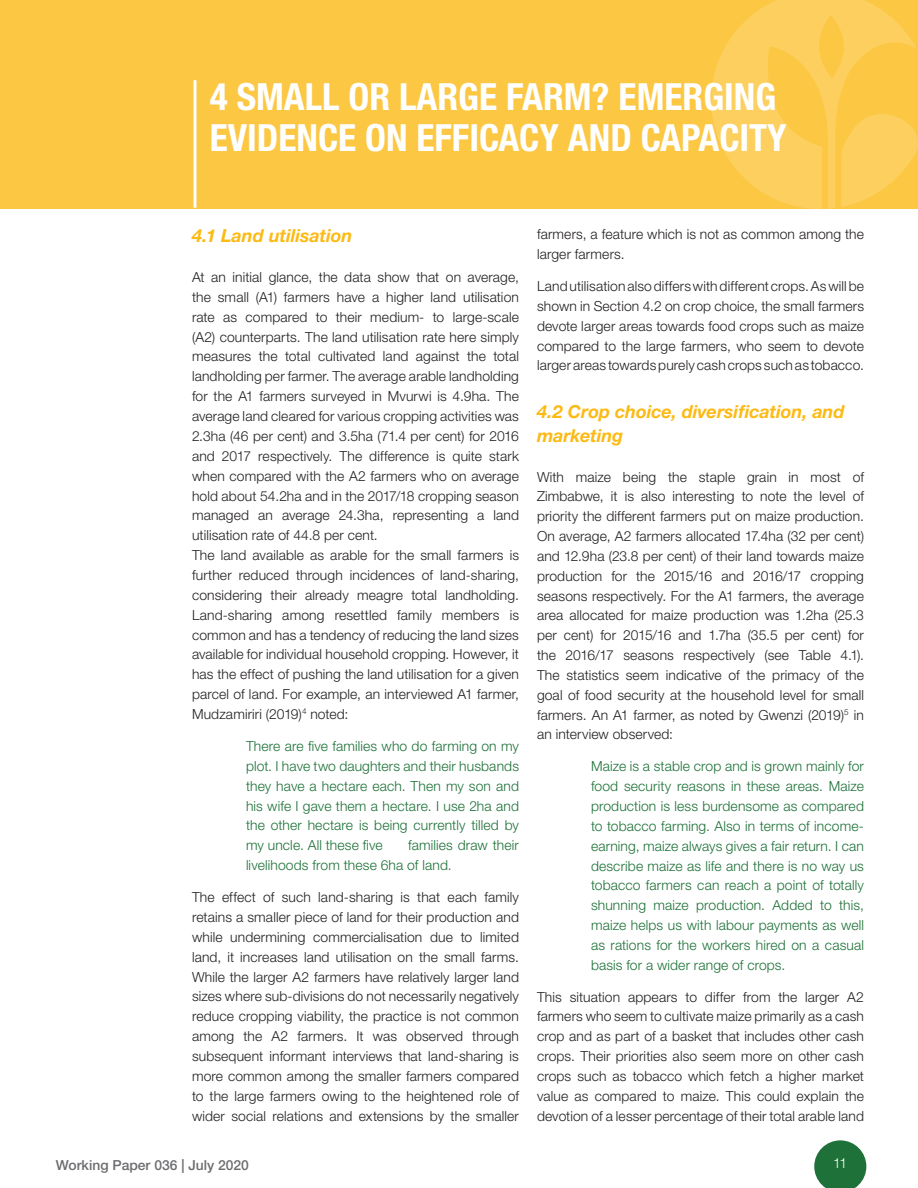
<style>
.page{position:relative;width:918px;height:1188px;background:#fff}
.page>*{position:absolute;margin:0;border:0;box-sizing:border-box;transform-origin:0 0}
.Chapter_title{font:700 condensed 37.5px/40.5px "Helvetica Neue LT Std";color:#fff}
.Chapters_Subtitle{font:italic 700 18px/24.3px "Helvetica Neue LT Std";color:#fcba13}
.Chapters_Subtitle-2{font:300 13.8px/19.8px "Helvetica Neue LT Std";letter-spacing:.01em;color:#231f20;text-align:justify}
.t1{font:300 13.8px/19.8px "Helvetica Neue LT Std";letter-spacing:.01em;color:#1e7138;text-align:justify}
.t2{font:500 13.8px "Helvetica Neue LT Std";color:#6c6d70}
.t3{font:300 13.8px "Helvetica Neue LT Std";color:#fff}
</style>
<div class="page">
<svg style="left:814px;top:1140px;width:52px;height:48px"></svg>
<div style="left:0;top:0;width:918px;height:209px;background:#fcc742"></div>
<svg style="left:711px;top:0;width:207px;height:209px"></svg>
<hr style="left:194px;top:80px;width:2px;height:128px;background:#fff">
<p class="Chapter_title" style="left:210px;top:76px;width:579px">4 SMALL OR LARGE FARM? EMERGING<br>EVIDENCE ON EFFICACY AND CAPACITY</p>
<p class="Chapters_Subtitle" style="left:192px;top:223px;width:162px">4.1 Land utilisation</p>
<p class="Chapters_Subtitle-2" style="left:192px;top:267px;width:329px">At an initial glance, the data show that on average, the small (A1) farmers have a higher land utilisation rate as compared to their medium- to large-scale (A2) counterparts. The land utilisation rate here simply measures the total cultivated land against the total landholding per farmer. The average arable landholding for the A1 farmers surveyed in Mvurwi is 4.9ha. The average land cleared for various cropping activities was 2.3ha (46 per cent) and 3.5ha (71.4 per cent) for 2016 and 2017 respectively. The difference is quite stark when compared with the A2 farmers who on average hold about 54.2ha and in the 2017/18 cropping season managed an average 24.3ha, representing a land utilisation rate of 44.8 per cent.</p>
<p class="Chapters_Subtitle-2" style="left:192px;top:545px;width:329px">The land available as arable for the small farmers is further reduced through incidences of land-sharing, considering their already meagre total landholding.<br>Land-sharing among resettled family members is common and has a tendency of reducing the land sizes available for individual household cropping. However, it has the effect of pushing the land utilisation for a given parcel of land. For example, an interviewed A1 farmer, Mudzamiriri (2019)<sup>4</sup> noted:</p>
<p class="t1" style="left:246px;top:736px;width:275px">There are five families who do farming on my plot. I have two daughters and their husbands they have a hectare each. Then my son and his wife I gave them a hectare. I use 2ha and the other hectare is being currently tilled by my uncle. All these five</p>
<p class="t1" style="left:246px;top:835px;width:275px;text-indent:162px">families draw their livelihoods from these 6ha of land.</p>
<p class="Chapters_Subtitle-2" style="left:192px;top:887px;width:329px">The effect of such land-sharing is that each family retains a smaller piece of land for their production and while undermining commercialisation due to limited land, it increases land utilisation on the small farms.<br>While the larger A2 farmers have relatively larger land sizes where sub-divisions do not necessarily negatively reduce cropping viability, the practice is not common among the A2 farmers. It was observed through subsequent informant interviews that land-sharing is more common among the smaller farmers compared to the large farmers owing to the heightened role of wider social relations and extensions by the smaller</p>
<p class="Chapters_Subtitle-2" style="left:537px;top:224px;width:329px">farmers, a feature which is not as common among the larger farmers.</p>
<p class="Chapters_Subtitle-2" style="left:537px;top:276px;width:329px">Land utilisation also differs with different crops. As will be shown in Section 4.2 on crop choice, the small farmers devote larger areas towards food crops such as maize compared to the large farmers, who seem to devote larger areas towards purely cash crops such as tobacco.</p>
<p class="Chapters_Subtitle" style="left:537px;top:399px;width:309px">4.2 Crop choice, diversification, and marketing</p>
<p class="Chapters_Subtitle-2" style="left:537px;top:466px;width:329px">With maize being the staple grain in most of Zimbabwe, it is also interesting to note the level of priority the different farmers put on maize production.<br>On average, A2 farmers allocated 17.4ha (32 per cent) and 12.9ha (23.8 per cent) of their land towards maize production for the 2015/16 and 2016/17 cropping seasons respectively. For the A1 farmers, the average area allocated for maize production was 1.2ha (25.3 per cent) for 2015/16 and 1.7ha (35.5 per cent) for the 2016/17 seasons respectively (see Table 4.1).<br>The statistics seem indicative of the primacy of the goal of food security at the household level for small farmers. An A1 farmer, as noted by Gwenzi (2019)<sup>5</sup> in an interview observed:</p>
<p class="t1" style="left:591px;top:756px;width:275px">Maize is a stable crop and is grown mainly for food security reasons in these areas. Maize production is less burdensome as compared to tobacco farming. Also in terms of income&shy;earning, maize always gives a fair return. I can describe maize as life and there is no way us tobacco farmers can reach a point of totally shunning maize production. Added to this, maize helps us with labour payments as well as rations for the workers hired on a casual basis for a wider range of crops.</p>
<p class="Chapters_Subtitle-2" style="left:537px;top:986px;width:329px">This situation appears to differ from the larger A2 farmers who seem to cultivate maize primarily as a cash crop and as part of a basket that includes other cash crops. Their priorities also seem more on other cash crops such as tobacco which fetch a higher market value as compared to maize. This could explain the devotion of a lesser percentage of their total arable land</p>
<p class="t2" style="left:56px;top:1156px;width:195px">Working Paper 036 | July 2020</p>
<p class="t3" style="left:833px;top:1155px;width:16px">11</p>
</div>
